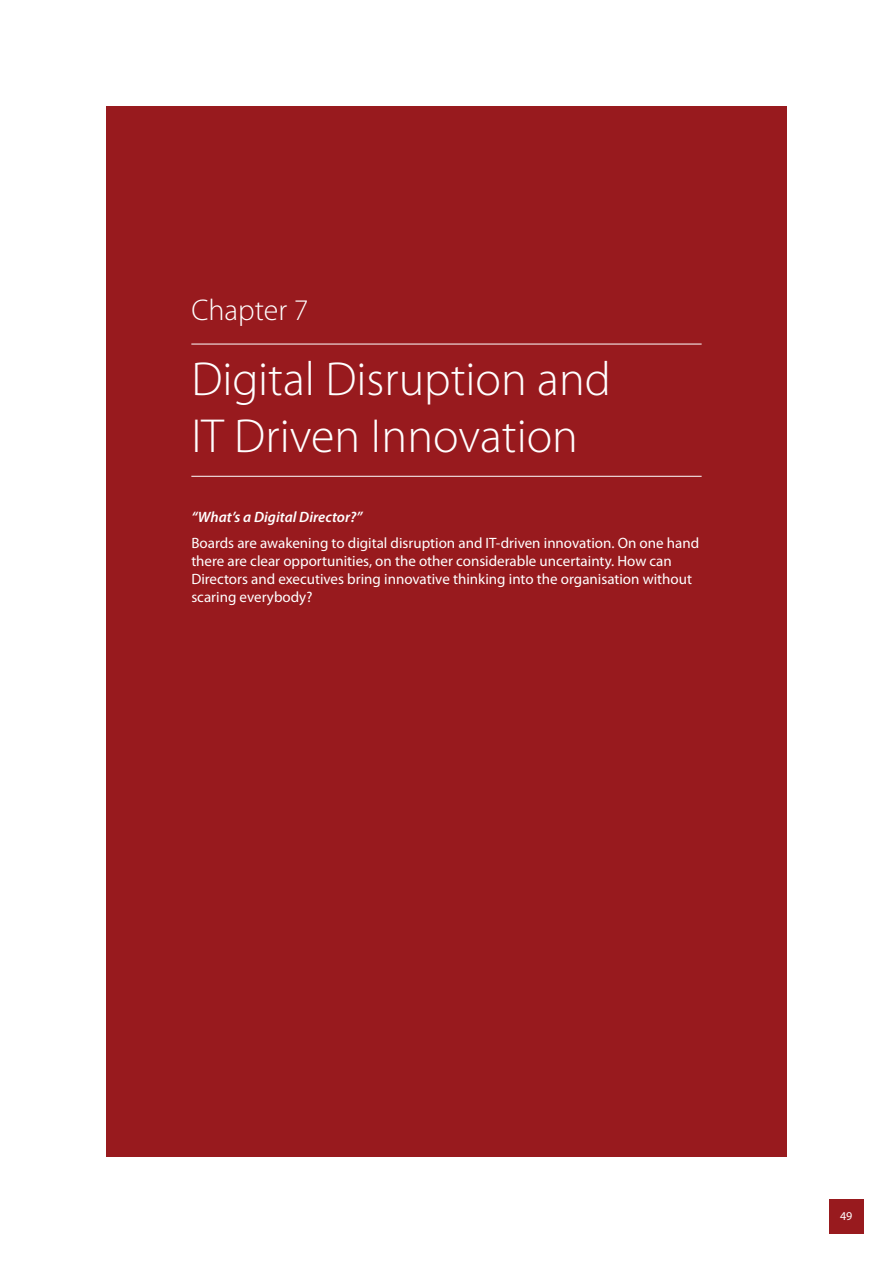
<style>
.page{position:relative;width:893px;height:1263px;background:#fff}
.page>*{position:absolute;margin:0;border:0;box-sizing:border-box;transform-origin:0 0}
.t1{font:300 48px/57.6px "Myriad Pro";color:#fff}
.t2{font:300 30px "Myriad Pro";color:#fff}
.t3{font:15px/18px "Myriad Pro";color:#fff}
.t4{font:italic 600 15px "Myriad Pro";color:#fff}
.t5{font:12px "Myriad Pro";color:#fff}
</style>
<div class="page">
<div style="left:829px;top:1199px;width:34px;height:34px;background:#981a1e"></div>
<div style="left:106px;top:106px;width:681px;height:1051px;background:#981a1e"></div>
<hr style="left:191px;top:344px;width:511px;height:1px;background:#fff">
<hr style="left:191px;top:476px;width:511px;height:1px;background:#fff">
<h2 class="t2" style="left:191px;top:294px;width:119px">Chapter 7</h2>
<h1 class="t1" style="left:191px;top:351px;width:421px">Digital Disruption and<br>IT Driven Innovation</h1>
<p class="t4" style="left:191px;top:509px;width:173px">“What’s a Digital Director?”</p>
<p class="t3" style="left:191px;top:535px;width:509px">Boards are awakening to digital disruption and IT-driven innovation. On one hand there are clear opportunities, on the other considerable uncertainty. How can Directors and executives bring innovative thinking into the organisation without scaring everybody?</p>
<p class="t5" style="left:840px;top:1210px;width:14px">49</p>
</div>
